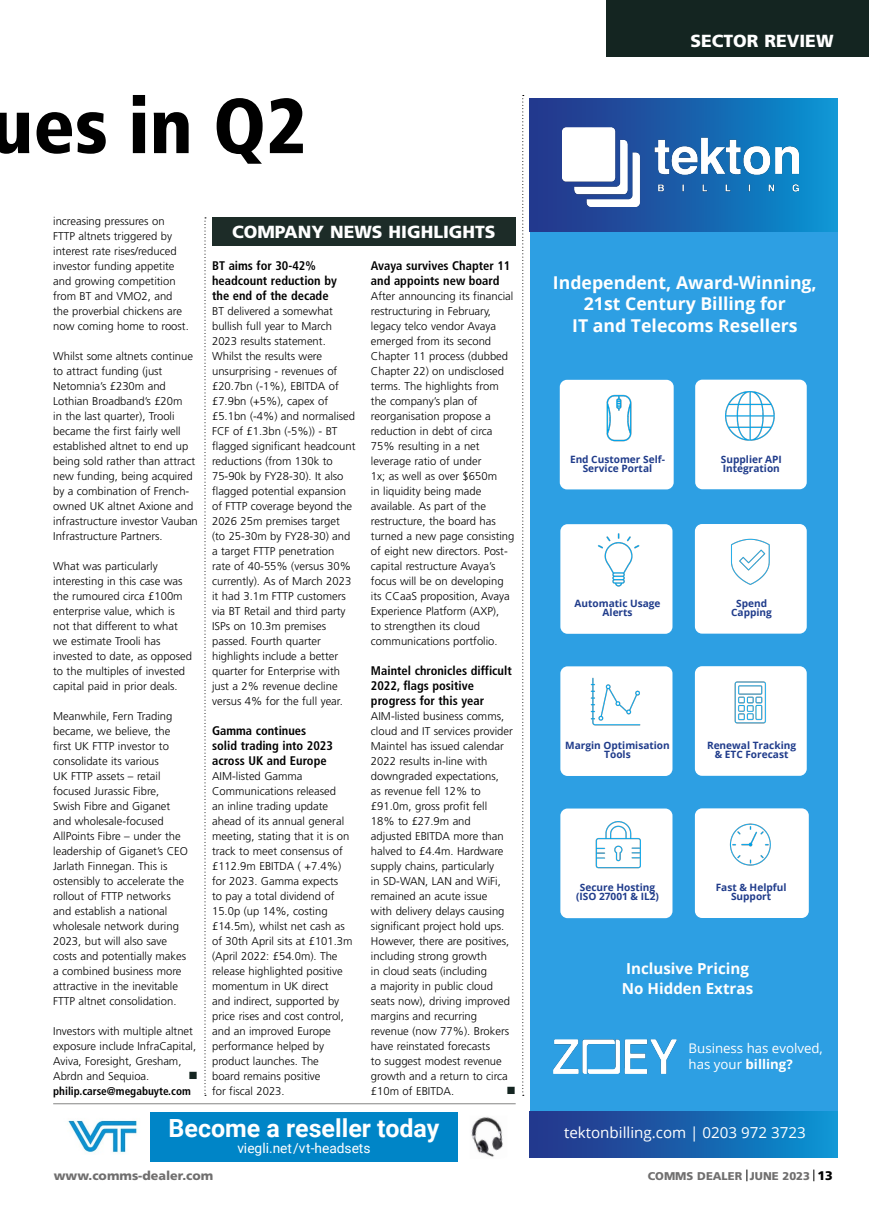
<style>
.page{position:relative;width:869px;height:1205px;background:#fff}
.page>*{position:absolute;margin:0;border:0;box-sizing:border-box;transform-origin:0 0}
.t1{font:900 condensed 77.5px "Frutiger";color:#000}
.t2{font:700 25px "Roboto";color:#fff}
.t3{font:700 17.62px/21.5px "Open Sans";color:#fff;text-align:center}
.t4{font:900 17.5px "Frutiger";color:#fff}
.t5{font:700 15.12px/20.1px "Open Sans";color:#fff}
.t6{font:15.12px "Open Sans";color:#fff}
.t7{font:13.75px "Roboto";color:#fff}
.t8{font:13.25px/16.4px "Open Sans";color:#fff}
.t9{font:700 condensed 12.5px/15px "Frutiger";color:#000}
.t10{font:900 12.5px "Frutiger";color:#706f6f}
.t11{font:12.5px "Wingdings";color:#142521}
.t12{font:300 11.25px/15px "Frutiger";color:#000}
.t13{font:700 condensed 11.25px "Frutiger";color:#000}
.t14{font:900 11.25px "Frutiger";color:#706f6f}
.t15{font:700 10.12px/8.9px "Open Sans";color:#203c8b;text-align:center}
.s1{font-weight:700}
.s2{font-size:12.5px;color:#000}
</style>
<div class="page">
<svg style="left:746px;top:1169px;width:1px;height:12px"></svg>
<svg style="left:813px;top:1169px;width:1px;height:12px"></svg>
<hr style="left:53px;top:1103px;width:462px;height:1px;background:#9d9d9c">
<svg style="left:522px;top:95px;width:1px;height:1001px"></svg>
<div style="left:606px;top:0;width:262px;height:57px;background:#142521"></div>
<div style="left:212px;top:217px;width:303px;height:29px;background:#1d2c28"></div>
<svg style="left:204px;top:217px;width:2px;height:879px"></svg>
<img style="left:68px;top:1120px;width:69px;height:33px">
<img style="left:471px;top:1117px;width:32px;height:40px">
<div style="left:150px;top:1112px;width:307px;height:49px;background:#0085c7"></div>
<div style="left:529px;top:99px;width:308px;height:1058px;background:#2d9fe3"></div>
<div style="left:560px;top:666px;width:112px;height:110px;background:#fff;border-radius:7px"></div>
<img style="left:560px;top:666px;width:113px;height:91px">
<div style="left:694px;top:666px;width:112px;height:110px;background:#fff;border-radius:7px"></div>
<img style="left:694px;top:666px;width:113px;height:96px">
<div style="left:560px;top:808px;width:112px;height:110px;background:#fff;border-radius:7px"></div>
<div style="left:560px;top:524px;width:112px;height:110px;background:#fff;border-radius:7px"></div>
<img style="left:560px;top:524px;width:112px;height:95px">
<img style="left:560px;top:808px;width:112px;height:96px">
<div style="left:694px;top:524px;width:112px;height:109px;background:#fff;border-radius:7px"></div>
<div style="left:694px;top:380px;width:112px;height:109px;background:#fff;border-radius:7px"></div>
<img style="left:694px;top:379px;width:113px;height:106px">
<div style="left:559px;top:380px;width:114px;height:109px;background:#fff;border-radius:7px"></div>
<img style="left:560px;top:379px;width:114px;height:97px">
<img style="left:694px;top:524px;width:113px;height:100px">
<div style="left:694px;top:808px;width:114px;height:110px;background:#fff;border-radius:7px"></div>
<img style="left:694px;top:808px;width:113px;height:100px">
<div style="left:529px;top:99px;width:308px;height:132px;background:linear-gradient(to right,#293288,#0a91d1)"></div>
<img style="left:562px;top:128px;width:236px;height:78px">
<img style="left:553px;top:1039px;width:123px;height:34px">
<div style="left:529px;top:1111px;width:308px;height:46px;background:linear-gradient(to right,#273087,#0b92d1)"></div>
<h1 class="t1" style="left:-10px;top:80px;width:318px">ues in Q2</h1>
<p class="t12" style="left:53px;top:214px;width:137px">increasing pressures on<br>FTTP altnets triggered by interest rate rises/reduced investor funding appetite and growing competition from BT and VMO2, and the proverbial chickens are now coming home to roost.</p>
<p class="t12" style="left:53px;top:349px;width:146px">Whilst some altnets continue to attract funding (just<br>Netomnia’s £230m and<br>Lothian Broadband’s £20m<br>in the last quarter), Trooli became the first fairly well established altnet to end up being sold rather than attract new funding, being acquired by a combination of French&shy;owned UK altnet Axione and infrastructure investor Vauban<br>Infrastructure Partners.</p>
<p class="t12" style="left:53px;top:559px;width:140px">What was particularly interesting in this case was the rumoured circa £100m enterprise value, which is not that different to what we estimate Trooli has invested to date, as opposed to the multiples of invested capital paid in prior deals.</p>
<p class="t12" style="left:53px;top:709px;width:136px">Meanwhile, Fern Trading became, we believe, the first UK FTTP investor to consolidate its various<br>UK FTTP assets – retail focused Jurassic Fibre,<br>Swish Fibre and Giganet and wholesale-focused<br>AllPoints Fibre – under the leadership of Giganet’s CEO<br>Jarlath Finnegan. This is ostensibly to accelerate the rollout of FTTP networks and establish a national wholesale network during<br>2023, but will also save costs and potentially makes a combined business more attractive in the inevitable<br>FTTP altnet consolidation.</p>
<p class="t12" style="left:53px;top:1023px;width:144px">Investors with multiple altnet exposure include InfraCapital,<br>Aviva, Foresight, Gresham,<br>Abrdn and Sequioa.</p>
<p class="t11" style="left:188px;top:1069px;width:11px">■</p>
<p class="t13" style="left:53px;top:1084px;width:139px">philip.carse@megabuyte.com</p>
<h3 class="t4" style="left:232px;top:221px;width:265px">COMPANY NEWS HIGHLIGHTS</h3>
<p class="t9" style="left:212px;top:258px;width:126px">BT aims for 30-42% headcount reduction by the end of the decade</p>
<p class="t12" style="left:212px;top:304px;width:145px">BT delivered a somewhat bullish full year to March<br>2023 results statement.<br>Whilst the results were unsurprising - revenues of £20.7bn (-1%), EBITDA of £7.9bn (+5%), capex of £5.1bn (-4%) and normalised<br>FCF of £1.3bn (-5%)) - BT flagged significant headcount reductions (from 130k to<br>75-90k by FY28-30). It also flagged potential expansion of FTTP coverage beyond the<br>2026 25m premises target (to 25-30m by FY28-30) and a target FTTP penetration rate of 40-55% (versus 30% currently). As of March 2023 it had 3.1m FTTP customers via BT Retail and third party<br>ISPs on 10.3m premises passed. Fourth quarter highlights include a better quarter for Enterprise with just a 2% revenue decline versus 4% for the full year.</p>
<p class="t9" style="left:212px;top:723px;width:122px">Gamma continues solid trading into 2023 across UK and Europe</p>
<p class="t12" style="left:212px;top:769px;width:142px">AIM-listed Gamma<br>Communications released<br>an inline trading update ahead of its annual general meeting, stating that it is on track to meet consensus of £112.9m EBITDA ( +7.4%) for 2023. Gamma expects<br>to pay a total dividend of<br>15.0p (up 14%, costing £14.5m), whilst net cash as of 30th April sits at £101.3m (April 2022: £54.0m). The release highlighted positive momentum in UK direct<br>and indirect, supported by price rises and cost control, and an improved Europe performance helped by product launches. The<br>board remains positive<br>for fiscal 2023.</p>
<p class="t9" style="left:371px;top:258px;width:141px">Avaya survives Chapter 11 and appoints new board</p>
<p class="t12" style="left:371px;top:289px;width:145px">After announcing its financial restructuring in February, legacy telco vendor Avaya emerged from its second<br>Chapter 11 process (dubbed<br>Chapter 22) on undisclosed terms. The highlights from the company’s plan of reorganisation propose a reduction in debt of circa<br>75% resulting in a net leverage ratio of under<br>1x; as well as over $650m<br>in liquidity being made available. As part of the restructure, the board has turned a new page consisting of eight new directors. Post&shy;capital restructure Avaya’s focus will be on developing its CCaaS proposition, Avaya<br>Experience Platform (AXP),<br>to strengthen its cloud communications portfolio.</p>
<p class="t9" style="left:371px;top:663px;width:142px">Maintel chronicles difficult<br>2022, flags positive progress for this year</p>
<p class="t12" style="left:371px;top:709px;width:143px">AIM-listed business comms, cloud and IT services provider<br>Maintel has issued calendar<br>2022 results in-line with downgraded expectations,<br>as revenue fell 12% to £91.0m, gross profit fell<br>18% to £27.9m and adjusted EBITDA more than halved to £4.4m. Hardware supply chains, particularly<br>in SD-WAN, LAN and WiFi, remained an acute issue<br>with delivery delays causing significant project hold ups.<br>However, there are positives, including strong growth<br>in cloud seats (including<br>a majority in public cloud seats now), driving improved margins and recurring revenue (now 77%). Brokers have reinstated forecasts<br>to suggest modest revenue growth and a return to circa £10m of EBITDA.</p>
<p class="t11" style="left:506px;top:1084px;width:11px">■</p>
<h2 class="t2" style="left:168px;top:1111px;width:272px">Become a reseller today</h2>
<p class="t7" style="left:237px;top:1138px;width:135px">viegli.net/vt-headsets</p>
<h3 class="t4" style="left:690px;top:30px;width:145px">SECTOR REVIEW</h3>
<h3 class="t3" style="left:552px;top:271px;width:265px">Independent, Award-Winning,<br>21st Century Billing for<br>IT and Telecoms Resellers</h3>
<p class="t15" style="left:569px;top:454px;width:96px">End Customer Self-<br>Service Portal</p>
<p class="t15" style="left:720px;top:454px;width:62px;text-align:left">Supplier API<br>Integration</p>
<p class="t15" style="left:574px;top:599px;width:87px">Automatic Usage<br>Alerts</p>
<p class="t15" style="left:730px;top:599px;width:42px">Spend<br>Capping</p>
<p class="t15" style="left:565px;top:741px;width:106px">Margin Optimisation<br>Tools</p>
<p class="t15" style="left:706px;top:741px;width:91px">Renewal Tracking &amp; ETC Forecast</p>
<p class="t15" style="left:575px;top:883px;width:84px">Secure Hosting (ISO 27001 &amp; IL2)</p>
<p class="t15" style="left:715px;top:883px;width:72px">Fast &amp; Helpful<br>Support</p>
<h3 class="t5" style="left:621px;top:957px;width:133px">Inclusive Pricing<br>No Hidden Extras</h3>
<p class="t8" style="left:688px;top:1039px;width:136px">Business has evolved, has your <span class="s1">billing?</span></p>
<h3 class="t6" style="left:563px;top:1122px;width:243px">tektonbilling.com | 0203 972 3723</h3>
<p class="t10" style="left:54px;top:1167px;width:161px">www.comms-dealer.com</p>
<p class="t14" style="left:647px;top:1169px;width:186px">COMMS DEALER JUNE 2023 <span class="s2">13</span></p>
</div>
